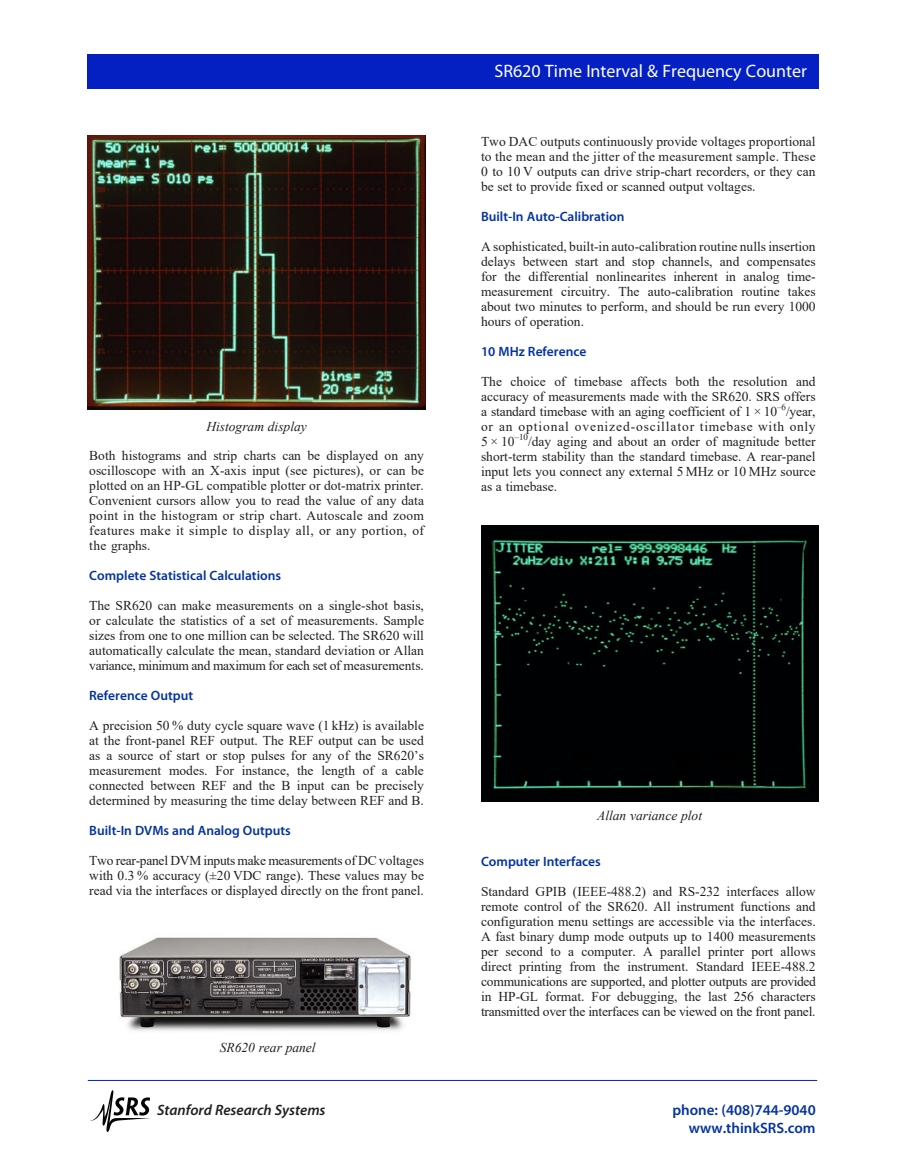
<style>
.page{position:relative;width:905px;height:1175px;background:#fff}
.page>*{position:absolute;margin:0;border:0;box-sizing:border-box;transform-origin:0 0}
.t1{font:18px "Myriad Pro";color:#fff}
.t2{font:600 15px/18px "Myriad Pro";color:#0332a0;text-align:right}
.t3{font:italic 600 15px "Myriad Pro";color:#231f20}
.t4{font:13.5px/15px "Times New Roman";color:#231f20;text-align:justify}
.t5{font:600 13.5px "Myriad Pro";color:#0332a0}
.t6{font:italic 13.5px "Times New Roman";color:#231f20}
</style>
<div class="page">
<hr style="left:88px;top:1080px;width:729px;height:1px;background:#031fc2">
<svg style="left:90px;top:1090px;width:61px;height:41px"></svg>
<img style="left:119px;top:937px;width:292px;height:94px">
<div style="left:88px;top:54px;width:730px;height:35px;background:#041fc2"></div>
<img style="left:88px;top:135px;width:337px;height:274px">
<img style="left:481px;top:525px;width:337px;height:276px">
<p class="t6" style="left:206px;top:422px;width:102px">Histogram display</p>
<p class="t4" style="left:89px;top:449px;width:336px">Both histograms and strip charts can be displayed on any oscilloscope with an X-axis input (see pictures), or can be plotted on an HP-GL compatible plotter or dot-matrix printer.<br>Convenient cursors allow you to read the value of any data point in the histogram or strip chart. Autoscale and zoom features make it simple to display all, or any portion, of the graphs.</p>
<p class="t5" style="left:89px;top:570px;width:193px">Complete Statistical Calculations</p>
<p class="t4" style="left:89px;top:599px;width:336px">The SR620 can make measurements on a single-shot basis, or calculate the statistics of a set of measurements. Sample sizes from one to one million can be selected. The SR620 will automatically calculate the mean, standard deviation or Allan variance, minimum and maximum for each set of measurements.</p>
<p class="t5" style="left:89px;top:690px;width:105px">Reference Output</p>
<p class="t4" style="left:89px;top:719px;width:336px">A precision 50 % duty cycle square wave (1 kHz) is available at the front-panel REF output. The REF output can be used as a source of start or stop pulses for any of the SR620’s measurement modes. For instance, the length of a cable connected between REF and the B input can be precisely determined by measuring the time delay between REF and B.</p>
<p class="t5" style="left:89px;top:825px;width:203px">Built-In DVMs and Analog Outputs</p>
<p class="t4" style="left:89px;top:854px;width:336px">Two rear-panel DVM inputs make measurements of DC voltages with 0.3 % accuracy (±20 VDC range). These values may be read via the interfaces or displayed directly on the front panel.</p>
<p class="t6" style="left:220px;top:1042px;width:97px">SR620 rear panel</p>
<p class="t3" style="left:157px;top:1104px;width:170px">Stanford Research Systems</p>
<h1 class="t1" style="left:494px;top:64px;width:314px">SR620 Time Interval &amp; Frequency Counter</h1>
<p class="t4" style="left:481px;top:135px;width:336px">Two DAC outputs continuously provide voltages proportional to the mean and the jitter of the measurement sample. These 0 to 10 V outputs can drive strip-chart recorders, or they can be set to provide fixed or scanned output voltages.</p>
<p class="t5" style="left:481px;top:211px;width:145px">Built-In Auto-Calibration</p>
<p class="t4" style="left:481px;top:240px;width:336px">A sophisticated, built-in auto-calibration routine nulls insertion delays between start and stop channels, and compensates for the differential nonlinearites inherent in analog time&shy;measurement circuitry. The auto-calibration routine takes about two minutes to perform, and should be run every 1000 hours of operation.</p>
<p class="t5" style="left:481px;top:346px;width:107px">10 MHz Reference</p>
<p class="t4" style="left:481px;top:375px;width:336px">The choice of timebase affects both the resolution and accuracy of measurements made with the SR620. SRS offers a standard timebase with an aging coefficient of 1 × 10<sup>–6</sup>/year, or an optional ovenized-oscillator timebase with only 5 × 10<sup>–10</sup>/day aging and about an order of magnitude better short-term stability than the standard timebase. A rear-panel input lets you connect any external 5 MHz or 10 MHz source as a timebase.</p>
<p class="t6" style="left:597px;top:810px;width:106px">Allan variance plot</p>
<p class="t5" style="left:481px;top:856px;width:121px">Computer Interfaces</p>
<p class="t4" style="left:481px;top:885px;width:336px">Standard GPIB (IEEE-488.2) and RS-232 interfaces allow remote control of the SR620. All instrument functions and configuration menu settings are accessible via the interfaces.<br>A fast binary dump mode outputs up to 1400 measurements per second to a computer. A parallel printer port allows direct printing from the instrument. Standard IEEE-488.2 communications are supported, and plotter outputs are provided in HP-GL format. For debugging, the last 256 characters transmitted over the interfaces can be viewed on the front panel.</p>
<p class="t2" style="left:672px;top:1102px;width:145px">phone: (408)744-9040 www.thinkSRS.com</p>
</div>
